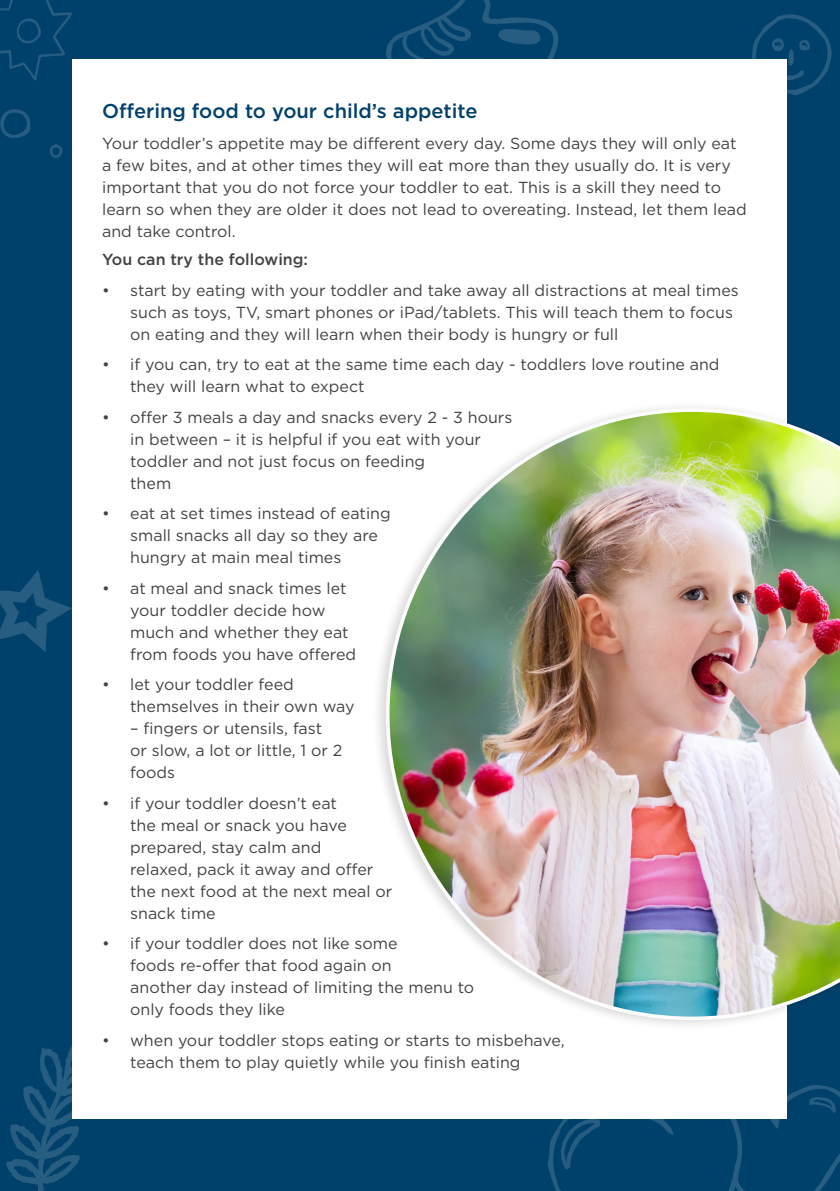
<style>
.page{position:relative;width:840px;height:1191px;background:#fff}
.page>*{position:absolute;margin:0;border:0;box-sizing:border-box;transform-origin:0 0}
.t1{font:500 20px "Gotham";color:#00416b}
.t2{font:16px/22px "Gotham";color:#424242}
.t3{font:500 16px "Gotham";color:#424245}
</style>
<div class="page">
<div style="left:0;top:0;width:839px;height:1191px;background:#00416b"></div>
<div style="left:72px;top:60px;width:714px;height:1059px;background:#fff"></div>
<div style="left:371px;top:400px;width:468px;height:631px;background:#000;opacity:.15"></div>
<img style="left:386px;top:408px;width:453px;height:612px">
<svg style="left:0;top:109px;width:31px;height:29px"></svg>
<svg style="left:50px;top:144px;width:12px;height:14px"></svg>
<svg style="left:0;top:0;width:73px;height:81px"></svg>
<svg style="left:6px;top:1046px;width:74px;height:145px"></svg>
<svg style="left:751px;top:14px;width:80px;height:81px"></svg>
<svg style="left:547px;top:1084px;width:292px;height:107px"></svg>
<svg style="left:0;top:570px;width:72px;height:82px"></svg>
<svg style="left:384px;top:0;width:176px;height:60px"></svg>
<p class="t1" style="left:102px;top:98px;width:377px">Offering food to your child’s appetite</p>
<p class="t2" style="left:102px;top:132px;width:645px">Your toddler’s appetite may be different every day. Some days they will only eat a few bites, and at other times they will eat more than they usually do. It is very important that you do not force your toddler to eat. This is a skill they need to learn so when they are older it does not lead to overeating. Instead, let them lead and take control.</p>
<p class="t3" style="left:102px;top:249px;width:207px">You can try the following:</p>
<p class="t2" style="left:130px;top:279px;width:609px;text-indent:-28px">• start by eating with your toddler and take away all distractions at meal times such as toys, TV, smart phones or iPad/tablets. This will teach them to focus on eating and they will learn when their body is hungry or full</p>
<p class="t2" style="left:130px;top:353px;width:590px;text-indent:-28px">• if you can, try to eat at the same time each day - toddlers love routine and they will learn what to expect</p>
<p class="t2" style="left:130px;top:406px;width:383px;text-indent:-28px">• offer 3 meals a day and snacks every 2 - 3 hours in between – it is helpful if you eat with your toddler and not just focus on feeding<br>them</p>
<p class="t2" style="left:130px;top:502px;width:262px;text-indent:-28px">• eat at set times instead of eating small snacks all day so they are hungry at main meal times</p>
<p class="t2" style="left:130px;top:577px;width:227px;text-indent:-28px">• at meal and snack times let your toddler decide how much and whether they eat from foods you have offered</p>
<p class="t2" style="left:130px;top:673px;width:226px;text-indent:-28px">• let your toddler feed themselves in their own way</p>
<p class="t2" style="left:130px;top:717px;width:213px">– fingers or utensils, fast or slow, a lot or little, 1 or 2 foods</p>
<p class="t2" style="left:130px;top:792px;width:263px;text-indent:-28px">• if your toddler doesn’t eat<br>the meal or snack you have prepared, stay calm and<br>relaxed, pack it away and offer the next food at the next meal or snack time</p>
<p class="t2" style="left:130px;top:932px;width:345px;text-indent:-28px">• if your toddler does not like some<br>foods re-offer that food again on<br>another day instead of limiting the menu to only foods they like</p>
<p class="t2" style="left:130px;top:1029px;width:435px;text-indent:-28px">• when your toddler stops eating or starts to misbehave, teach them to play quietly while you finish eating</p>
</div>
